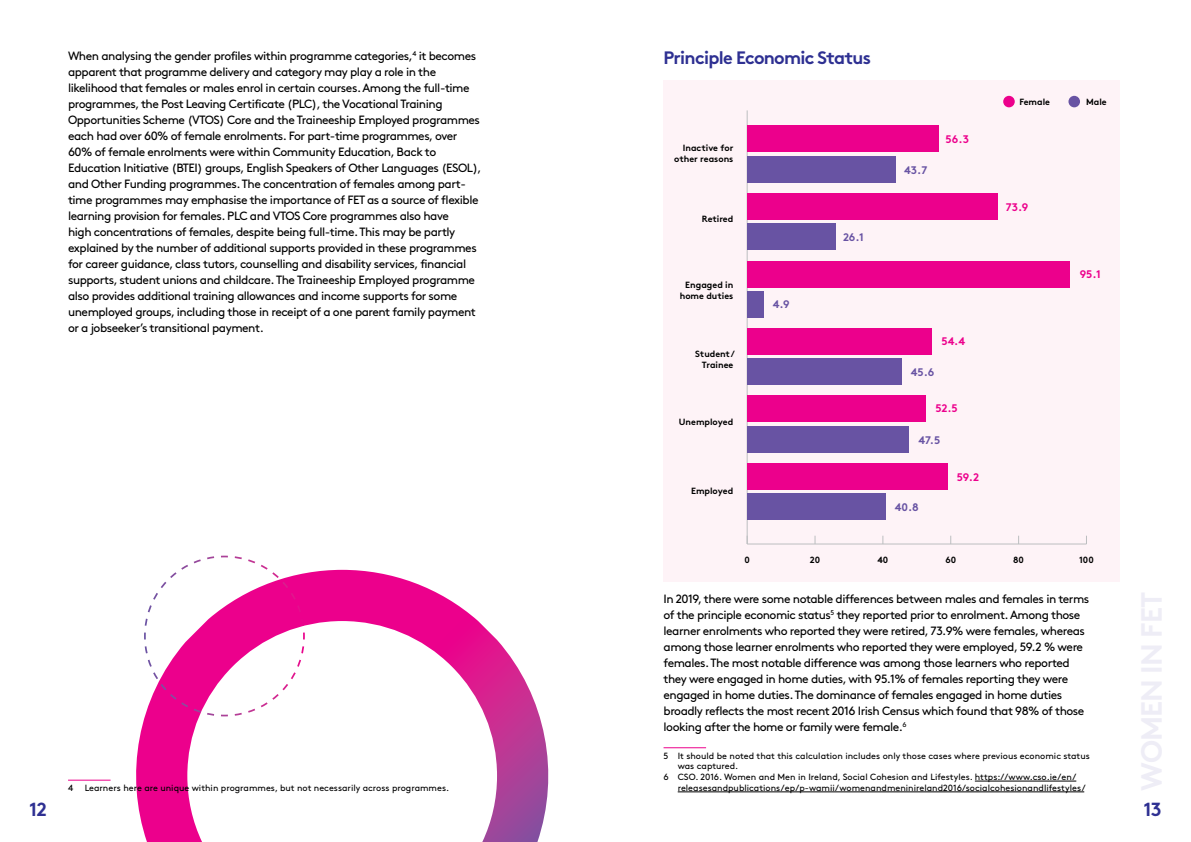
<style>
.page{position:relative;width:1191px;height:842px;background:#fff}
.page>*{position:absolute;margin:0;border:0;box-sizing:border-box;transform-origin:0 0}
.t1{font:700 19px "Brown";color:#2e3092}
.t2{font:700 18px "Brown";letter-spacing:-.04em;color:#2e3092}
.t3{font:12px/16px "Brown";letter-spacing:-.04em;color:#000}
.t4{font:700 11px "Brown";letter-spacing:-.01em;color:#ec008c}
.t5{font:700 11px "Brown";letter-spacing:-.005em;color:#6853a3}
.t6{font:9px "Brown";color:#000}
.t7{font:700 9px/10.8px "Brown";color:#000;text-align:right}
</style>
<div class="page">
<svg style="left:136px;top:570px;width:413px;height:272px"></svg>
<svg style="left:143px;top:555px;width:163px;height:162px"></svg>
<div style="left:663px;top:80px;width:457px;height:501px;background:#fef3f7"></div>
<div style="left:1003px;top:96px;width:11px;height:11px;background:#ec008c;border-radius:50%"></div>
<div style="left:1068px;top:96px;width:12px;height:11px;background:#6853a3;border-radius:50%"></div>
<hr style="left:747px;top:543px;width:339px;height:1px;background:#bcbec0">
<hr style="left:746px;top:110px;width:1px;height:434px;background:#bcbec0">
<div style="left:747px;top:463px;width:201px;height:27px;background:#ec008c"></div>
<div style="left:747px;top:493px;width:138px;height:27px;background:#6853a3"></div>
<div style="left:747px;top:396px;width:178px;height:26px;background:#ec008c"></div>
<div style="left:747px;top:426px;width:161px;height:26px;background:#6853a3"></div>
<div style="left:747px;top:328px;width:184px;height:27px;background:#ec008c"></div>
<div style="left:747px;top:359px;width:155px;height:26px;background:#6853a3"></div>
<div style="left:747px;top:261px;width:322px;height:26px;background:#ec008c"></div>
<div style="left:747px;top:291px;width:17px;height:26px;background:#6853a3"></div>
<div style="left:747px;top:194px;width:251px;height:26px;background:#ec008c"></div>
<div style="left:747px;top:223px;width:88px;height:27px;background:#6853a3"></div>
<div style="left:747px;top:126px;width:191px;height:26px;background:#ec008c"></div>
<div style="left:747px;top:156px;width:148px;height:27px;background:#6853a3"></div>
<hr style="left:663px;top:747px;width:43px;height:1px;background:#ec008c">
<hr style="left:974px;top:781px;width:102px;height:1px;background:#000">
<hr style="left:677px;top:791px;width:407px;height:1px;background:#000">
<hr style="left:68px;top:780px;width:43px;height:1px;background:#ec008c">
<p class="t3" style="left:68px;top:47px;width:415px">When analysing the gender profiles within programme categories,<sup>4</sup> it becomes apparent that programme delivery and category may play a role in the likelihood that females or males enrol in certain courses. Among the full-time programmes, the Post Leaving Certificate (PLC), the Vocational Training Opportunities Scheme (VTOS) Core and the Traineeship Employed programmes each had over 60% of female enrolments. For part-time programmes, over 60% of female enrolments were within Community Education, Back to Education Initiative (BTEI) groups, English Speakers of Other Languages (ESOL), and Other Funding programmes. The concentration of females among part&shy;time programmes may emphasise the importance of FET as a source of flexible learning provision for females. PLC and VTOS Core programmes also have<br>high concentrations of females, despite being full-time. This may be partly explained by the number of additional supports provided in these programmes for career guidance, class tutors, counselling and disability services, financial supports, student unions and childcare. The Traineeship Employed programme also provides additional training allowances and income supports for some unemployed groups, including those in receipt of a one parent family payment or a jobseeker’s transitional payment.</p>
<p class="t6" style="left:68px;top:781px;width:7px">4</p>
<p class="t6" style="left:85px;top:781px;width:366px">Learners here are unique within programmes, but not necessarily across programmes.</p>
<h2 class="t2" style="left:663px;top:43px;width:209px">Principle Economic Status</h2>
<p class="t7" style="left:674px;top:141px;width:61px">Inactive for other reasons</p>
<p class="t7" style="left:702px;top:213px;width:33px">Retired</p>
<p class="t7" style="left:680px;top:278px;width:55px">Engaged in home duties</p>
<p class="t7" style="left:695px;top:348px;width:41px;text-align:center">Student/<br>Trainee</p>
<p class="t7" style="left:679px;top:415px;width:56px">Unemployed</p>
<p class="t7" style="left:691px;top:484px;width:44px">Employed</p>
<p class="t5" style="left:773px;top:295px;width:18px">4.9</p>
<p class="t5" style="left:843px;top:228px;width:22px">26.1</p>
<p class="t5" style="left:904px;top:161px;width:25px">43.7</p>
<p class="t4" style="left:945px;top:130px;width:25px">56.3</p>
<p class="t4" style="left:941px;top:332px;width:25px">54.4</p>
<p class="t5" style="left:911px;top:363px;width:25px">45.6</p>
<p class="t4" style="left:935px;top:399px;width:24px">52.5</p>
<p class="t5" style="left:918px;top:431px;width:23px">47.5</p>
<p class="t5" style="left:894px;top:498px;width:26px">40.8</p>
<p class="t4" style="left:957px;top:468px;width:24px">59.2</p>
<p class="t7" style="left:1019px;top:95px;width:32px">Female</p>
<p class="t7" style="left:1086px;top:95px;width:22px">Male</p>
<p class="t4" style="left:1006px;top:198px;width:24px">73.9</p>
<p class="t4" style="left:1080px;top:265px;width:22px">95.1</p>
<p class="t7" style="left:744px;top:553px;width:7px">0</p>
<p class="t7" style="left:810px;top:553px;width:12px">20</p>
<p class="t7" style="left:877px;top:553px;width:12px">40</p>
<p class="t7" style="left:945px;top:553px;width:12px">60</p>
<p class="t7" style="left:1013px;top:553px;width:12px">80</p>
<p class="t7" style="left:1079px;top:553px;width:16px">100</p>
<p class="t3" style="left:663px;top:590px;width:427px">In 2019, there were some notable differences between males and females in terms of the principle economic status<sup>5</sup> they reported prior to enrolment. Among those learner enrolments who reported they were retired, 73.9% were females, whereas among those learner enrolments who reported they were employed, 59.2 % were females. The most notable difference was among those learners who reported they were engaged in home duties, with 95.1% of females reporting they were engaged in home duties. The dominance of females engaged in home duties broadly reflects the most recent 2016 Irish Census which found that 98% of those looking after the home or family were female.<sup>6</sup></p>
<p class="t6" style="left:663px;top:748px;width:428px">5 It should be noted that this calculation includes only those cases where previous economic status</p>
<p class="t6" style="left:677px;top:759px;width:62px">was captured.</p>
<p class="t6" style="left:663px;top:770px;width:414px">6 CSO. 2016. Women and Men in Ireland, Social Cohesion and Lifestyles. https://www.cso.ie/en/</p>
<p class="t6" style="left:677px;top:781px;width:409px">releasesandpublications/ep/p-wamii/womenandmeninireland2016/socialcohesionandlifestyles/</p>
<h1 class="t1" style="left:29px;top:794px;width:19px">12</h1>
<h1 class="t1" style="left:1143px;top:794px;width:20px">13</h1>
</div>
